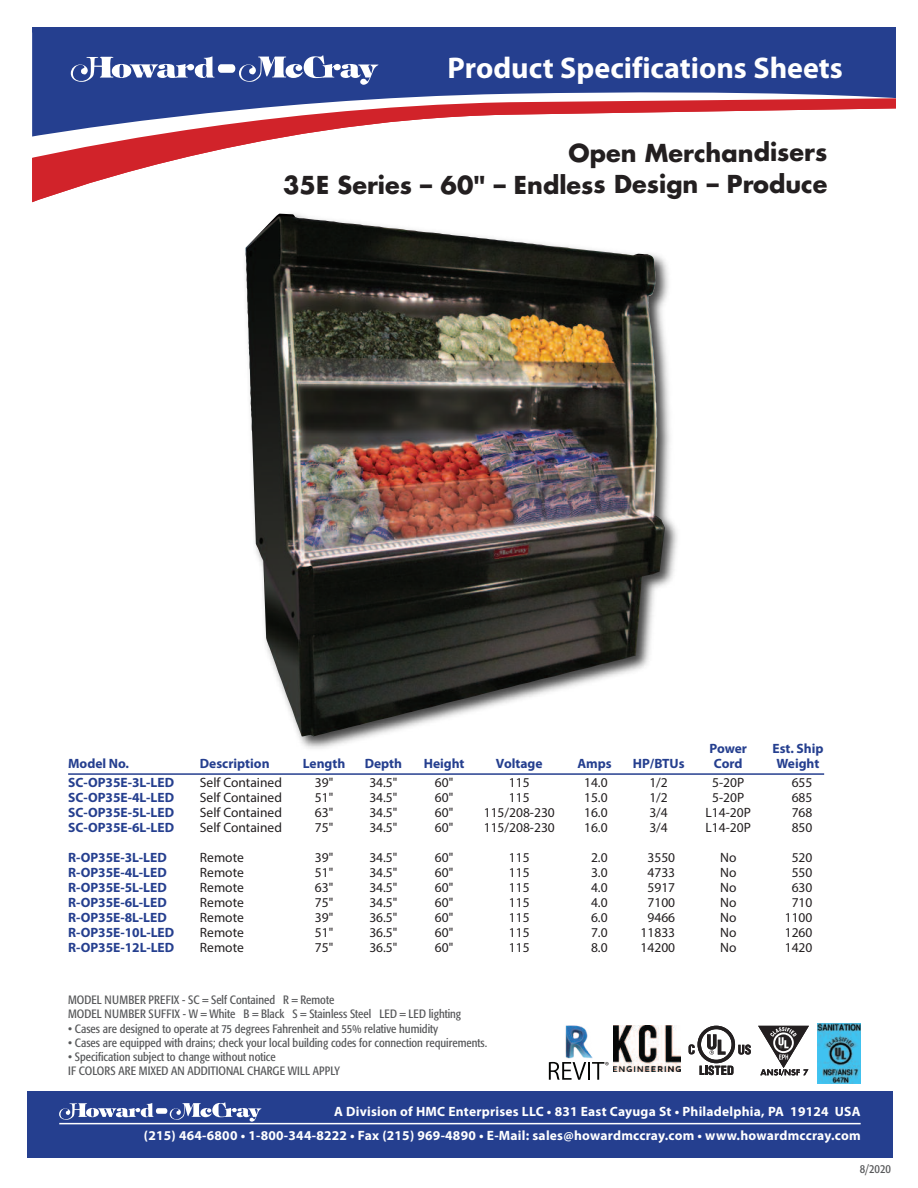
<style>
.page{position:relative;width:918px;height:1188px;background:#fff}
.page>*{position:absolute;margin:0;border:0;box-sizing:border-box;transform-origin:0 0}
.t1{font:700 30px "Myriad Pro";color:#fff}
.t2{font:700 24px/32px "Futura";letter-spacing:-.005em;color:#231f20;text-align:right}
.t3{font:13.5px "Myriad Pro";color:#231f20}
.t4{font:700 13.5px "Myriad Pro";color:#253f8f}
.t5{font:700 13.5px/24.8px "Myriad Pro";letter-spacing:.02em;color:#fff;text-align:right}
.t6{font:condensed 12px/14.2px "Formata";color:#57585a}
</style>
<div class="page">
<svg style="left:818px;top:1024px;width:43px;height:60px;background:#3d98b7"></svg>
<svg style="left:758px;top:1026px;width:51px;height:50px"></svg>
<svg style="left:689px;top:1026px;width:62px;height:49px"></svg>
<svg style="left:613px;top:1025px;width:68px;height:47px"></svg>
<svg style="left:565px;top:1025px;width:28px;height:34px"></svg>
<div style="left:547px;top:1061px;width:62px;height:19px;background:#d9d9d9"></div>
<svg style="left:549px;top:1062px;width:60px;height:18px"></svg>
<hr style="left:68px;top:773px;width:756px;height:2px;background:#253f8f">
<svg style="left:32px;top:159px;width:147px;height:43px"></svg>
<svg style="left:32px;top:137px;width:253px;height:22px;fill:#d1232a"></svg>
<svg style="left:32px;top:27px;width:864px;height:110px;fill:#253f8f"></svg>
<svg style="left:66px;top:55px;width:312px;height:30px"></svg>
<div style="left:27px;top:1091px;width:865px;height:67px;background:#253f8f"></div>
<hr style="left:59px;top:1123px;width:802px;height:1px;background:#fff">
<div style="left:156px;top:1108px;width:11px;height:6px;background:#fff;border-radius:2px"></div>
<svg style="left:59px;top:1103px;width:95px;height:17px"></svg>
<svg style="left:170px;top:1102px;width:92px;height:20px"></svg>
<img style="left:279px;top:213px;width:399px;height:536px">
<img style="left:245px;top:214px;width:420px;height:523px">
<h1 class="t1" style="left:447px;top:56px;width:397px">Product Specifications Sheets</h1>
<h2 class="t2" style="left:283px;top:139px;width:546px">Open Merchandisers<br>35E Series – 60" – Endless Design – Produce</h2>
<p class="t4" style="left:710px;top:743px;width:39px">Power</p>
<p class="t4" style="left:772px;top:743px;width:53px">Est. Ship</p>
<p class="t4" style="left:68px;top:758px;width:62px">Model No.</p>
<p class="t4" style="left:200px;top:758px;width:71px">Description</p>
<p class="t4" style="left:303px;top:758px;width:44px">Length</p>
<p class="t4" style="left:365px;top:758px;width:39px">Depth</p>
<p class="t4" style="left:424px;top:758px;width:42px">Height</p>
<p class="t4" style="left:496px;top:758px;width:48px">Voltage</p>
<p class="t4" style="left:578px;top:758px;width:36px">Amps</p>
<p class="t4" style="left:633px;top:758px;width:53px">HP/BTUs</p>
<p class="t4" style="left:714px;top:758px;width:30px">Cord</p>
<p class="t4" style="left:777px;top:758px;width:44px">Weight</p>
<p class="t4" style="left:68px;top:778px;width:107px">SC-OP35E-3L-LED</p>
<p class="t3" style="left:200px;top:778px;width:84px">Self Contained</p>
<p class="t3" style="left:315px;top:778px;width:20px">39"</p>
<p class="t3" style="left:369px;top:778px;width:30px">34.5"</p>
<p class="t3" style="left:435px;top:778px;width:20px">60"</p>
<p class="t3" style="left:509px;top:778px;width:22px">115</p>
<p class="t3" style="left:584px;top:778px;width:25px">14.0</p>
<p class="t3" style="left:649px;top:778px;width:20px">1/2</p>
<p class="t3" style="left:712px;top:778px;width:34px">5-20P</p>
<p class="t3" style="left:792px;top:778px;width:22px">655</p>
<p class="t4" style="left:68px;top:793px;width:107px">SC-OP35E-4L-LED</p>
<p class="t3" style="left:200px;top:793px;width:84px">Self Contained</p>
<p class="t3" style="left:315px;top:793px;width:20px">51"</p>
<p class="t3" style="left:369px;top:793px;width:30px">34.5"</p>
<p class="t3" style="left:435px;top:793px;width:20px">60"</p>
<p class="t3" style="left:509px;top:793px;width:22px">115</p>
<p class="t3" style="left:584px;top:793px;width:25px">15.0</p>
<p class="t3" style="left:649px;top:793px;width:20px">1/2</p>
<p class="t3" style="left:712px;top:793px;width:34px">5-20P</p>
<p class="t3" style="left:792px;top:793px;width:22px">685</p>
<p class="t4" style="left:68px;top:808px;width:107px">SC-OP35E-5L-LED</p>
<p class="t3" style="left:200px;top:808px;width:84px">Self Contained</p>
<p class="t3" style="left:315px;top:808px;width:20px">63"</p>
<p class="t3" style="left:369px;top:808px;width:30px">34.5"</p>
<p class="t3" style="left:435px;top:808px;width:20px">60"</p>
<p class="t3" style="left:484px;top:808px;width:73px">115/208-230</p>
<p class="t3" style="left:584px;top:808px;width:25px">16.0</p>
<p class="t3" style="left:649px;top:808px;width:20px">3/4</p>
<p class="t3" style="left:706px;top:808px;width:47px">L14-20P</p>
<p class="t3" style="left:792px;top:808px;width:22px">768</p>
<p class="t4" style="left:68px;top:823px;width:107px">SC-OP35E-6L-LED</p>
<p class="t3" style="left:200px;top:823px;width:84px">Self Contained</p>
<p class="t3" style="left:315px;top:823px;width:20px">75"</p>
<p class="t3" style="left:369px;top:823px;width:30px">34.5"</p>
<p class="t3" style="left:435px;top:823px;width:20px">60"</p>
<p class="t3" style="left:484px;top:823px;width:73px">115/208-230</p>
<p class="t3" style="left:584px;top:823px;width:25px">16.0</p>
<p class="t3" style="left:649px;top:823px;width:20px">3/4</p>
<p class="t3" style="left:706px;top:823px;width:47px">L14-20P</p>
<p class="t3" style="left:792px;top:823px;width:22px">850</p>
<p class="t4" style="left:68px;top:853px;width:100px">R-OP35E-3L-LED</p>
<p class="t3" style="left:200px;top:853px;width:45px">Remote</p>
<p class="t3" style="left:315px;top:853px;width:20px">39"</p>
<p class="t3" style="left:369px;top:853px;width:30px">34.5"</p>
<p class="t3" style="left:435px;top:853px;width:20px">60"</p>
<p class="t3" style="left:509px;top:853px;width:22px">115</p>
<p class="t3" style="left:591px;top:853px;width:18px">2.0</p>
<p class="t3" style="left:647px;top:853px;width:29px">3550</p>
<p class="t3" style="left:720px;top:853px;width:18px">No</p>
<p class="t3" style="left:792px;top:853px;width:22px">520</p>
<p class="t4" style="left:68px;top:868px;width:100px">R-OP35E-4L-LED</p>
<p class="t3" style="left:200px;top:868px;width:45px">Remote</p>
<p class="t3" style="left:315px;top:868px;width:20px">51"</p>
<p class="t3" style="left:369px;top:868px;width:30px">34.5"</p>
<p class="t3" style="left:435px;top:868px;width:20px">60"</p>
<p class="t3" style="left:509px;top:868px;width:22px">115</p>
<p class="t3" style="left:591px;top:868px;width:18px">3.0</p>
<p class="t3" style="left:647px;top:868px;width:29px">4733</p>
<p class="t3" style="left:720px;top:868px;width:18px">No</p>
<p class="t3" style="left:792px;top:868px;width:22px">550</p>
<p class="t4" style="left:68px;top:883px;width:100px">R-OP35E-5L-LED</p>
<p class="t3" style="left:200px;top:883px;width:45px">Remote</p>
<p class="t3" style="left:315px;top:883px;width:20px">63"</p>
<p class="t3" style="left:369px;top:883px;width:30px">34.5"</p>
<p class="t3" style="left:435px;top:883px;width:20px">60"</p>
<p class="t3" style="left:509px;top:883px;width:22px">115</p>
<p class="t3" style="left:591px;top:883px;width:18px">4.0</p>
<p class="t3" style="left:647px;top:883px;width:29px">5917</p>
<p class="t3" style="left:720px;top:883px;width:18px">No</p>
<p class="t3" style="left:792px;top:883px;width:22px">630</p>
<p class="t4" style="left:68px;top:898px;width:100px">R-OP35E-6L-LED</p>
<p class="t3" style="left:200px;top:898px;width:45px">Remote</p>
<p class="t3" style="left:315px;top:898px;width:20px">75"</p>
<p class="t3" style="left:369px;top:898px;width:30px">34.5"</p>
<p class="t3" style="left:435px;top:898px;width:20px">60"</p>
<p class="t3" style="left:509px;top:898px;width:22px">115</p>
<p class="t3" style="left:591px;top:898px;width:18px">4.0</p>
<p class="t3" style="left:647px;top:898px;width:29px">7100</p>
<p class="t3" style="left:720px;top:898px;width:18px">No</p>
<p class="t3" style="left:792px;top:898px;width:22px">710</p>
<p class="t4" style="left:68px;top:913px;width:100px">R-OP35E-8L-LED</p>
<p class="t3" style="left:200px;top:913px;width:45px">Remote</p>
<p class="t3" style="left:315px;top:913px;width:20px">39"</p>
<p class="t3" style="left:369px;top:913px;width:30px">36.5"</p>
<p class="t3" style="left:435px;top:913px;width:20px">60"</p>
<p class="t3" style="left:509px;top:913px;width:22px">115</p>
<p class="t3" style="left:591px;top:913px;width:18px">6.0</p>
<p class="t3" style="left:647px;top:913px;width:29px">9466</p>
<p class="t3" style="left:720px;top:913px;width:18px">No</p>
<p class="t3" style="left:785px;top:913px;width:29px">1100</p>
<p class="t4" style="left:68px;top:928px;width:108px">R-OP35E-10L-LED</p>
<p class="t3" style="left:200px;top:928px;width:45px">Remote</p>
<p class="t3" style="left:315px;top:928px;width:20px">51"</p>
<p class="t3" style="left:369px;top:928px;width:30px">36.5"</p>
<p class="t3" style="left:435px;top:928px;width:20px">60"</p>
<p class="t3" style="left:509px;top:928px;width:22px">115</p>
<p class="t3" style="left:591px;top:928px;width:18px">7.0</p>
<p class="t3" style="left:641px;top:928px;width:36px">11833</p>
<p class="t3" style="left:720px;top:928px;width:18px">No</p>
<p class="t3" style="left:785px;top:928px;width:29px">1260</p>
<p class="t4" style="left:68px;top:943px;width:108px">R-OP35E-12L-LED</p>
<p class="t3" style="left:200px;top:943px;width:45px">Remote</p>
<p class="t3" style="left:315px;top:943px;width:20px">75"</p>
<p class="t3" style="left:369px;top:943px;width:30px">36.5"</p>
<p class="t3" style="left:435px;top:943px;width:20px">60"</p>
<p class="t3" style="left:509px;top:943px;width:22px">115</p>
<p class="t3" style="left:591px;top:943px;width:18px">8.0</p>
<p class="t3" style="left:641px;top:943px;width:36px">14200</p>
<p class="t3" style="left:720px;top:943px;width:18px">No</p>
<p class="t3" style="left:785px;top:943px;width:29px">1420</p>
<p class="t6" style="left:68px;top:994px;width:395px">MODEL NUMBER PREFIX - SC = Self Contained R = Remote<br>MODEL NUMBER SUFFIX - W = White B = Black S = Stainless Steel LED = LED lighting</p>
<p class="t6" style="left:68px;top:1022px;width:372px">• Cases are designed to operate at 75 degrees Fahrenheit and 55% relative humidity</p>
<p class="t6" style="left:68px;top:1036px;width:421px">• Cases are equipped with drains; check your local building codes for connection requirements.</p>
<p class="t6" style="left:68px;top:1051px;width:273px">• Specification subject to change without notice<br>IF COLORS ARE MIXED AN ADDITIONAL CHARGE WILL APPLY</p>
<p class="t5" style="left:144px;top:1100px;width:718px">A Division of HMC Enterprises LLC • 831 East Cayuga St • Philadelphia, PA 19124 USA<br>(215) 464-6800 • 1-800-344-8222 • Fax (215) 969-4890 • E-Mail: sales@howardmccray.com • www.howardmccray.com</p>
<p class="t6" style="left:860px;top:1162px;width:33px">8/2020</p>
</div>
